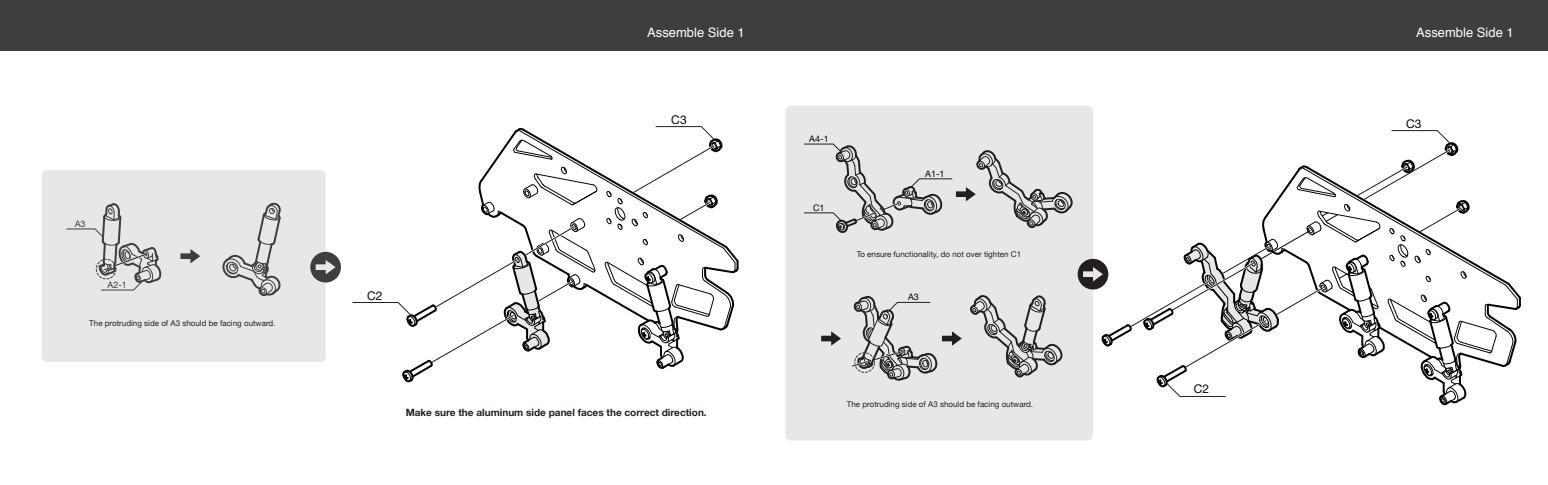
<style>
.page{position:relative;width:1548px;height:485px;background:#fff}
.page>*{position:absolute;margin:0;border:0;box-sizing:border-box;transform-origin:0 0}
.t1{font:13px "Helvetica";color:#fff}
.t2{font:12px "Helvetica Neue LT Pro";color:#030303}
.t3{font:700 10px "Helvetica Neue";color:#231f20}
.t4{font:9px "Helvetica Neue LT Pro";color:#030303}
.t5{font:9px "Helvetica Neue LT Pro";color:#3e3e3f}
.t6{font:8px "Helvetica Neue";color:#231f20}
</style>
<div class="page">
<div style="left:0;top:0;width:1548px;height:50px;background:#3e3e3f"></div>
<svg style="left:352px;top:126px;width:387px;height:257px"></svg>
<div style="left:42px;top:170px;width:284px;height:192px;background:#e6e7e9;border-radius:6px"></div>
<svg style="left:222px;top:202px;width:59px;height:94px"></svg>
<svg style="left:66px;top:203px;width:96px;height:87px"></svg>
<svg style="left:180px;top:249px;width:20px;height:14px"></svg>
<div style="left:310px;top:252px;width:31px;height:30px;background:#3e3e3f;border-radius:50%"></div>
<svg style="left:316px;top:260px;width:19px;height:14px"></svg>
<div style="left:785px;top:106px;width:308px;height:334px;background:#e6e7e9;border-radius:5px"></div>
<svg style="left:1077px;top:259px;width:31px;height:30px"></svg>
<svg style="left:1083px;top:130px;width:438px;height:276px"></svg>
<svg style="left:804px;top:143px;width:269px;height:90px"></svg>
<svg style="left:821px;top:331px;width:20px;height:15px"></svg>
<svg style="left:970px;top:295px;width:93px;height:83px"></svg>
<svg style="left:852px;top:296px;width:110px;height:85px"></svg>
<p class="t5" style="left:75px;top:218px;width:12px">A3</p>
<p class="t5" style="left:108px;top:279px;width:21px">A2-1</p>
<p class="t6" style="left:89px;top:317px;width:188px">The protruding side of A3 should be facing outward.</p>
<h2 class="t2" style="left:367px;top:288px;width:17px">C2</h2>
<h1 class="t1" style="left:647px;top:22px;width:99px">Assemble Side 1</h1>
<h1 class="t1" style="left:1416px;top:22px;width:99px">Assemble Side 1</h1>
<h2 class="t2" style="left:671px;top:112px;width:17px">C3</h2>
<p class="t4" style="left:809px;top:133px;width:21px">A4-1</p>
<p class="t4" style="left:813px;top:202px;width:13px">C1</p>
<p class="t4" style="left:925px;top:168px;width:21px">A1-1</p>
<p class="t6" style="left:857px;top:248px;width:166px">To ensure functionality, do not over tighten C1</p>
<p class="t4" style="left:908px;top:291px;width:12px">A3</p>
<h2 class="t2" style="left:1406px;top:116px;width:17px">C3</h2>
<p class="t3" style="left:406px;top:404px;width:302px">Make sure the aluminum side panel faces the correct direction.</p>
<p class="t6" style="left:847px;top:398px;width:188px">The protruding side of A3 should be facing outward.</p>
<h2 class="t2" style="left:1194px;top:381px;width:17px">C2</h2>
</div>
